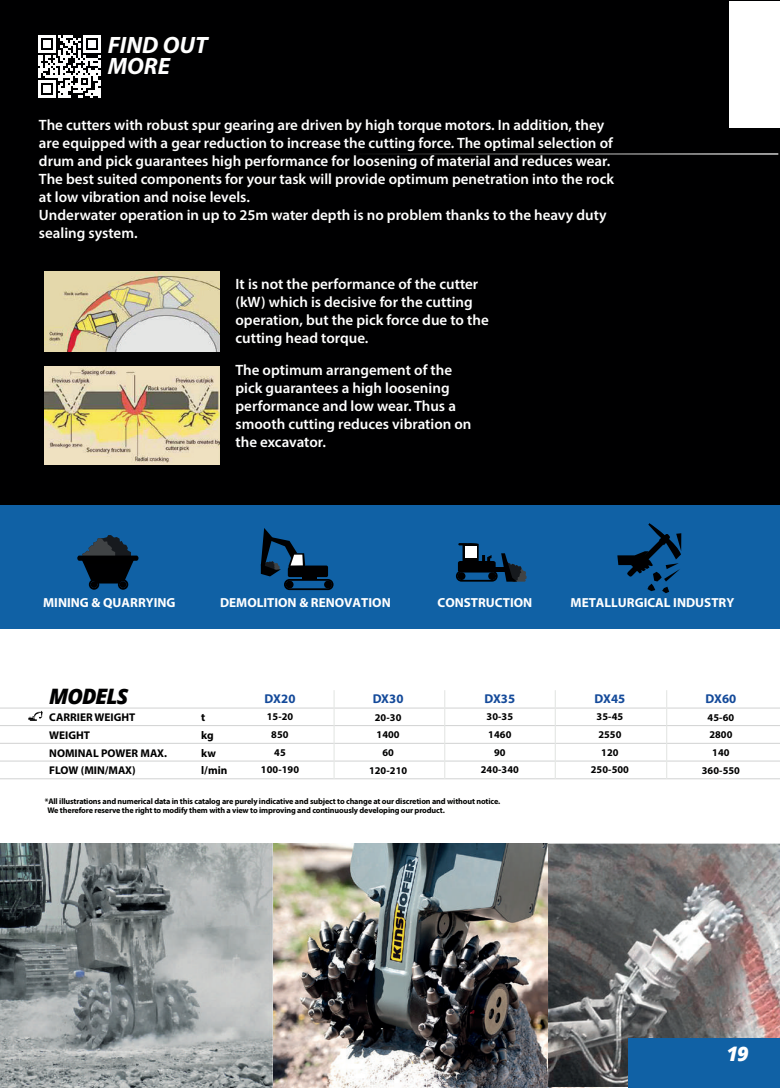
<style>
.page{position:relative;width:780px;height:1088px;background:#fff}
.page>*{position:absolute;margin:0;border:0;box-sizing:border-box;transform-origin:0 0}
.t1{font:italic 700 23.75px/21.2px "Myriad Pro";color:#fff}
.t2{font:italic 800 21.25px "Open Sans";letter-spacing:-.05em;color:#000001}
.t3{font:italic 800 20px "Open Sans";color:#fff}
.t4{font:600 15px/18px "Myriad Pro";color:#fff}
.t5{font:700 13.12px "Myriad Pro";color:#fff}
.t6{font:700 12.88px "Myriad Pro";letter-spacing:.01em;color:#144a9a}
.t7{font:700 11.25px/17.8px "Myriad Pro";color:#000001}
.t8{font:700 10.38px/17.8px "Myriad Pro";letter-spacing:.01em;color:#000001;text-align:center}
.t9{font:700 8.12px/9.8px "Myriad Pro";letter-spacing:-.015em;color:#040503}
</style>
<div class="page">
<img style="left:272px;top:843px;width:336px;height:245px">
<img style="left:548px;top:844px;width:232px;height:243px">
<hr style="left:0;top:725px;width:780px;height:1px;background:#d1d2d2">
<hr style="left:0;top:708px;width:780px;height:1px;background:#d1d2d2">
<hr style="left:0;top:743px;width:780px;height:1px;background:#d1d2d2">
<hr style="left:0;top:778px;width:780px;height:1px;background:#d1d2d2">
<hr style="left:0;top:761px;width:780px;height:1px;background:#d1d2d2">
<svg style="left:333px;top:690px;width:2px;height:89px"></svg>
<svg style="left:444px;top:690px;width:1px;height:89px"></svg>
<svg style="left:554px;top:690px;width:2px;height:89px"></svg>
<svg style="left:666px;top:690px;width:1px;height:89px"></svg>
<div style="left:0;top:0;width:779px;height:508px;background:#000001"></div>
<hr style="left:342px;top:153px;width:436px;height:2px;background:#fff">
<div style="left:729px;top:1px;width:50px;height:126px;background:#fff"></div>
<img style="left:45px;top:366px;width:174px;height:99px">
<img style="left:45px;top:272px;width:174px;height:79px">
<img style="left:0;top:843px;width:272px;height:245px">
<svg style="left:38px;top:35px;width:62px;height:63px"></svg>
<svg style="left:28px;top:711px;width:15px;height:10px"></svg>
<div style="left:0;top:505px;width:779px;height:124px;background:#1061a5"></div>
<svg style="left:77px;top:535px;width:61px;height:55px"></svg>
<svg style="left:617px;top:523px;width:64px;height:70px"></svg>
<svg style="left:261px;top:528px;width:72px;height:62px"></svg>
<svg style="left:456px;top:543px;width:70px;height:39px"></svg>
<div style="left:457px;top:572px;width:8px;height:8px;background:#000001;border-radius:50%"></div>
<div style="left:488px;top:572px;width:8px;height:8px;background:#000001;border-radius:50%"></div>
<div style="left:628px;top:1038px;width:151px;height:50px;background:#1061a5"></div>
<h1 class="t1" style="left:108px;top:34px;width:101px">FIND OUT<br>MORE</h1>
<p class="t4" style="left:39px;top:115px;width:576px">The cutters with robust spur gearing are driven by high torque motors. In addition, they are equipped with a gear reduction to increase the cutting force. The optimal selection of drum and pick guarantees high performance for loosening of material and reduces wear.<br>The best suited components for your task will provide optimum penetration into the rock at low vibration and noise levels.<br>Underwater operation in up to 25m water depth is no problem thanks to the heavy duty sealing system.</p>
<p class="t4" style="left:235px;top:274px;width:255px">It is not the performance of the cutter (kW) which is decisive for the cutting operation, but the pick force due to the cutting head torque.</p>
<p class="t4" style="left:235px;top:360px;width:237px">The optimum arrangement of the pick guarantees a high loosening performance and low wear. Thus a smooth cutting reduces vibration on the excavator.</p>
<p class="t5" style="left:43px;top:594px;width:134px">MINING &amp; QUARRYING</p>
<p class="t5" style="left:220px;top:594px;width:172px">DEMOLITION &amp; RENOVATION</p>
<p class="t5" style="left:437px;top:594px;width:96px">CONSTRUCTION</p>
<p class="t5" style="left:570px;top:594px;width:165px">METALLURGICAL INDUSTRY</p>
<h2 class="t2" style="left:49px;top:680px;width:80px">MODELS</h2>
<p class="t7" style="left:49px;top:708px;width:119px">CARRIER WEIGHT<br>WEIGHT<br>NOMINAL POWER MAX.<br>FLOW (MIN/MAX)</p>
<p class="t7" style="left:201px;top:708px;width:28px">t<br>kg kw l/min</p>
<p class="t6" style="left:264px;top:690px;width:32px">DX20</p>
<p class="t8" style="left:261px;top:707px;width:40px">15-20<br>850<br>45<br>100-190</p>
<p class="t6" style="left:372px;top:690px;width:32px">DX30</p>
<p class="t8" style="left:369px;top:708px;width:40px">20-30<br>1400<br>60<br>120-210</p>
<p class="t6" style="left:484px;top:690px;width:32px">DX35</p>
<p class="t8" style="left:480px;top:707px;width:40px">30-35<br>1460<br>90<br>240-340</p>
<p class="t9" style="left:48px;top:796px;width:454px;text-indent:-3px">*All illustrations and numerical data in this catalog are purely indicative and subject to change at our discretion and without notice.<br>We therefore reserve the right to modify them with a view to improving and continuously developing our product.</p>
<p class="t6" style="left:594px;top:690px;width:32px">DX45</p>
<p class="t8" style="left:590px;top:707px;width:40px">35-45<br>2550<br>120<br>250-500</p>
<p class="t6" style="left:705px;top:690px;width:32px">DX60</p>
<p class="t8" style="left:701px;top:708px;width:40px">45-60<br>2800<br>140<br>360-550</p>
<h3 class="t3" style="left:726px;top:1039px;width:24px">19</h3>
</div>
